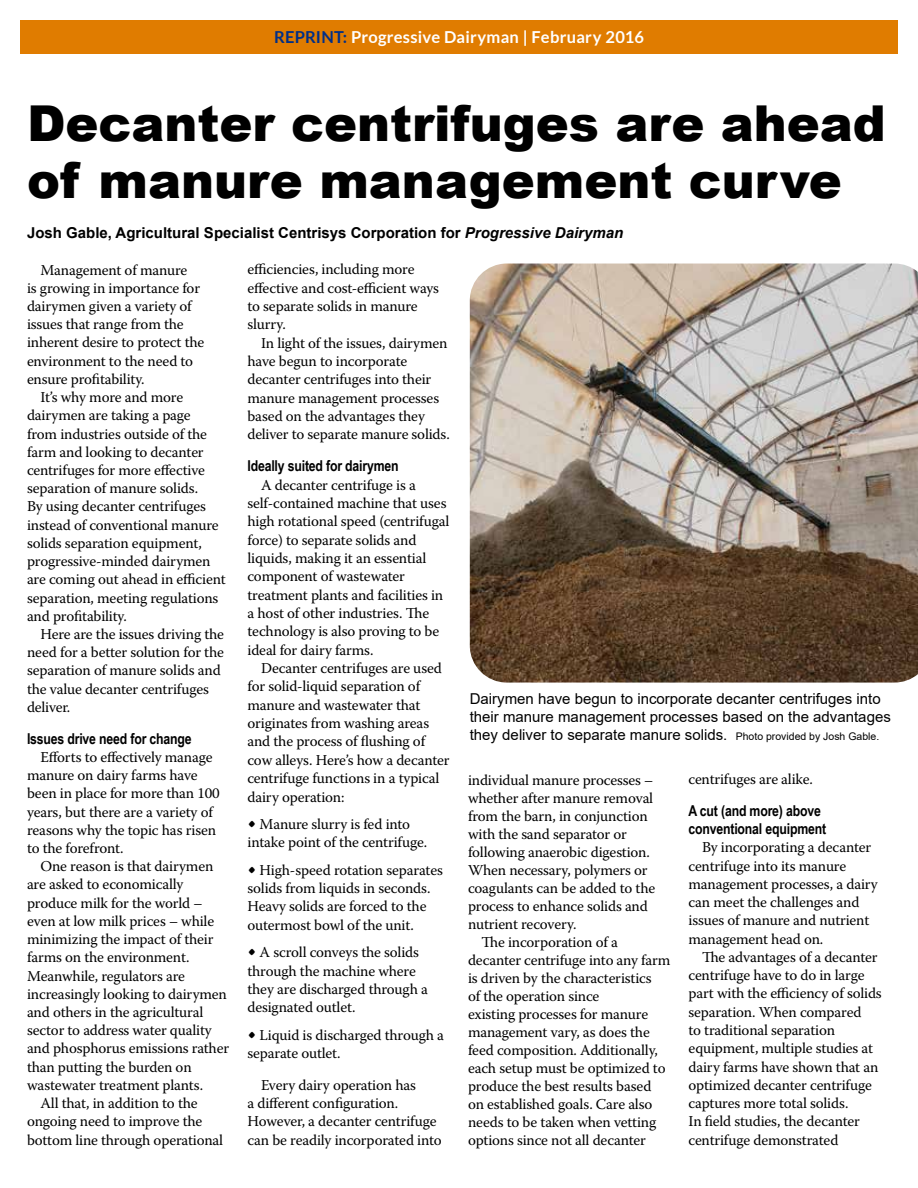
<style>
.page{position:relative;width:918px;height:1188px;background:#fff}
.page>*{position:absolute;margin:0;border:0;box-sizing:border-box;transform-origin:0 0}
.t1{font:900 49.5px/57px "Arial";color:#000}
.t2{font:700 16.5px "Lato";letter-spacing:.015em;color:#fff}
.t3{font:15px/18.3px "Warnock Pro";letter-spacing:-.01em;color:#000}
.t4{font:15px/18px "Arial";color:#000}
.t5{font:700 15px/18.3px "Arial Narrow";letter-spacing:-.01em;color:#000}
.t6{font:700 15px "Arial";color:#000}
.s1{color:#002f87}
.s2{font-style:italic}
.s3{font-size:22.5px}
.s4{font-size:10.5px}
</style>
<div class="page">
<div style="left:20px;top:20px;width:878px;height:34px;background:#e07c00"></div>
<img style="left:470px;top:264px;width:448px;height:419px">
<p class="t2" style="left:274px;top:28px;width:371px"><span class="s1">REPRINT:</span> Progressive Dairyman | February 2016</p>
<h1 class="t1" style="left:27px;top:94px;width:860px">Decanter centrifuges are ahead of manure management curve</h1>
<p class="t6" style="left:27px;top:222px;width:598px">Josh Gable, Agricultural Specialist Centrisys Corporation for <span class="s2">Progressive Dairyman</span></p>
<p class="t3" style="left:27px;top:260px;width:179px;text-indent:14px">Management of manure<br>is growing in importance for dairymen given a variety of issues that range from the inherent desire to protect the environment to the need to ensure profitability.</p>
<p class="t3" style="left:27px;top:388px;width:200px;text-indent:14px">It’s why more and more dairymen are taking a page<br>from industries outside of the farm and looking to decanter centrifuges for more effective separation of manure solids.<br>By using decanter centrifuges instead of conventional manure solids separation equipment, progressive-minded dairymen are coming out ahead in efficient separation, meeting regulations and profitability.</p>
<p class="t3" style="left:27px;top:625px;width:198px;text-indent:14px">Here are the issues driving the need for a better solution for the separation of manure solids and the value decanter centrifuges deliver.</p>
<p class="t5" style="left:27px;top:729px;width:166px">Issues drive need for change</p>
<p class="t3" style="left:27px;top:748px;width:194px;text-indent:14px">Efforts to effectively manage manure on dairy farms have been in place for more than 100 years, but there are a variety of reasons why the topic has risen to the forefront.</p>
<p class="t3" style="left:40px;top:857px;width:174px">One reason is that dairymen</p>
<p class="t3" style="left:27px;top:875px;width:158px">are asked to economically</p>
<p class="t3" style="left:27px;top:893px;width:177px">produce milk for the world –</p>
<p class="t3" style="left:27px;top:912px;width:189px">even at low milk prices – while</p>
<p class="t3" style="left:27px;top:930px;width:188px">minimizing the impact of their</p>
<p class="t3" style="left:27px;top:948px;width:164px">farms on the environment.</p>
<p class="t3" style="left:27px;top:966px;width:160px">Meanwhile, regulators are</p>
<p class="t3" style="left:27px;top:984px;width:201px">increasingly looking to dairymen</p>
<p class="t3" style="left:27px;top:1003px;width:178px">and others in the agricultural</p>
<p class="t3" style="left:27px;top:1021px;width:186px">sector to address water quality</p>
<p class="t3" style="left:27px;top:1039px;width:204px">and phosphorus emissions rather</p>
<p class="t3" style="left:27px;top:1057px;width:166px">than putting the burden on</p>
<p class="t3" style="left:27px;top:1076px;width:178px">wastewater treatment plants.</p>
<p class="t3" style="left:40px;top:1094px;width:159px">All that, in addition to the</p>
<p class="t3" style="left:27px;top:1112px;width:177px">ongoing need to improve the</p>
<p class="t3" style="left:27px;top:1130px;width:198px">bottom line through operational</p>
<p class="t3" style="left:248px;top:260px;width:193px">efficiencies, including more effective and cost-efficient ways to separate solids in manure slurry.</p>
<p class="t3" style="left:248px;top:333px;width:204px;text-indent:14px">In light of the issues, dairymen have begun to incorporate decanter centrifuges into their manure management processes based on the advantages they deliver to separate manure solids.</p>
<p class="t5" style="left:248px;top:456px;width:153px">Ideally suited for dairymen</p>
<p class="t3" style="left:248px;top:475px;width:203px;text-indent:14px">A decanter centrifuge is a self-contained machine that uses high rotational speed (centrifugal force) to separate solids and liquids, making it an essential component of wastewater treatment plants and facilities in a host of other industries. The technology is also proving to be ideal for dairy farms.</p>
<p class="t3" style="left:248px;top:659px;width:204px;text-indent:14px">Decanter centrifuges are used for solid-liquid separation of manure and wastewater that originates from washing areas and the process of flushing of cow alleys. Here’s how a decanter centrifuge functions in a typical dairy operation:</p>
<p class="t3" style="left:248px;top:815px;width:181px"><span class="s3">•</span> Manure slurry is fed into intake point of the centrifuge.</p>
<p class="t3" style="left:248px;top:860px;width:197px"><span class="s3">•</span> High-speed rotation separates solids from liquids in seconds.<br>Heavy solids are forced to the outermost bowl of the unit.</p>
<p class="t3" style="left:248px;top:943px;width:182px"><span class="s3">•</span> A scroll conveys the solids through the machine where they are discharged through a designated outlet.</p>
<p class="t3" style="left:248px;top:1025px;width:198px"><span class="s3">•</span> Liquid is discharged through a separate outlet.</p>
<p class="t3" style="left:248px;top:1075px;width:196px;text-indent:14px">Every dairy operation has<br>a different configuration.<br>However, a decanter centrifuge can be readily incorporated into</p>
<p class="t4" style="left:470px;top:689px;width:423px">Dairymen have begun to incorporate decanter centrifuges into their manure management processes based on the advantages they deliver to separate manure solids. <span class="s4">Photo provided by Josh Gable.</span></p>
<p class="t3" style="left:468px;top:770px;width:187px">individual manure processes –</p>
<p class="t3" style="left:468px;top:788px;width:187px">whether after manure removal</p>
<p class="t3" style="left:468px;top:806px;width:181px">from the barn, in conjunction</p>
<p class="t3" style="left:468px;top:824px;width:160px">with the sand separator or</p>
<p class="t3" style="left:468px;top:842px;width:183px">following anaerobic digestion.</p>
<p class="t3" style="left:468px;top:860px;width:181px">When necessary, polymers or</p>
<p class="t3" style="left:468px;top:878px;width:189px">coagulants can be added to the</p>
<p class="t3" style="left:468px;top:896px;width:181px">process to enhance solids and</p>
<p class="t3" style="left:468px;top:914px;width:110px">nutrient recovery.</p>
<p class="t3" style="left:482px;top:932px;width:138px">The incorporation of a</p>
<p class="t3" style="left:468px;top:950px;width:204px">decanter centrifuge into any farm</p>
<p class="t3" style="left:468px;top:968px;width:185px">is driven by the characteristics</p>
<p class="t3" style="left:468px;top:986px;width:133px">of the operation since</p>
<p class="t3" style="left:468px;top:1004px;width:182px">existing processes for manure</p>
<p class="t3" style="left:468px;top:1022px;width:183px">management vary, as does the</p>
<p class="t3" style="left:468px;top:1040px;width:192px">feed composition. Additionally,</p>
<p class="t3" style="left:468px;top:1058px;width:199px">each setup must be optimized to</p>
<p class="t3" style="left:468px;top:1076px;width:185px">produce the best results based</p>
<p class="t3" style="left:468px;top:1094px;width:186px">on established goals. Care also</p>
<p class="t3" style="left:468px;top:1112px;width:190px">needs to be taken when vetting</p>
<p class="t3" style="left:468px;top:1130px;width:179px">options since not all decanter</p>
<p class="t3" style="left:689px;top:770px;width:126px">centrifuges are alike.</p>
<p class="t5" style="left:689px;top:801px;width:139px">A cut (and more) above conventional equipment</p>
<p class="t3" style="left:689px;top:838px;width:191px;text-indent:13px">By incorporating a decanter centrifuge into its manure management processes, a dairy can meet the challenges and issues of manure and nutrient management head on.</p>
<p class="t3" style="left:689px;top:948px;width:195px;text-indent:13px">The advantages of a decanter centrifuge have to do in large part with the efficiency of solids separation. When compared<br>to traditional separation equipment, multiple studies at dairy farms have shown that an optimized decanter centrifuge captures more total solids.<br>In field studies, the decanter centrifuge demonstrated</p>
</div>
